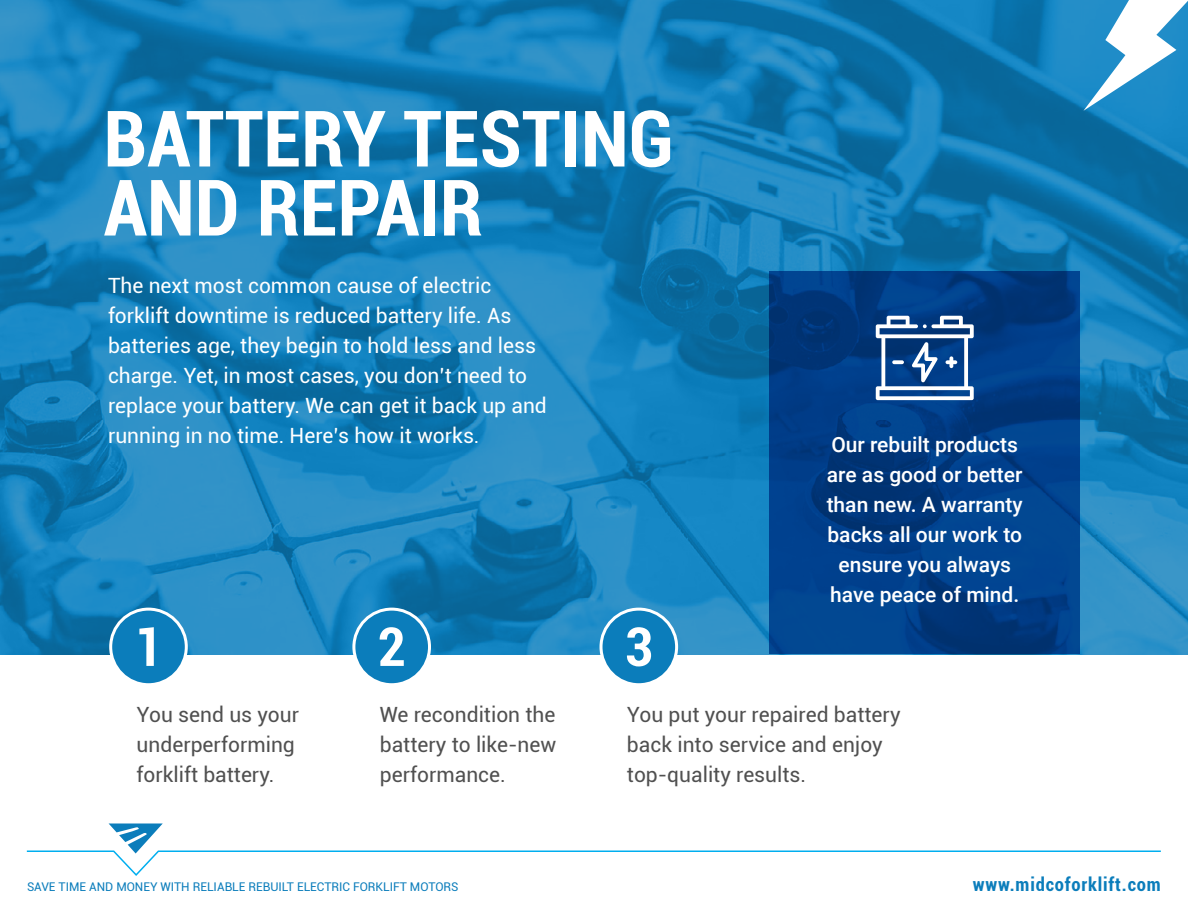
<style>
.page{position:relative;width:1188px;height:918px;background:#fff}
.page>*{position:absolute;margin:0;border:0;box-sizing:border-box;transform-origin:0 0}
.t1{font:700 condensed 78px/69px "Roboto";color:#fff}
.t2{font:700 condensed 53.7px "Roboto";color:#fff}
.t3{font:21px/30px "Roboto";color:#fff}
.t4{font:21px/30px "Roboto";color:#505050}
.t5{font:500 21px/30px "Roboto";color:#fff;text-align:center}
.t6{font:700 condensed 18.6px "Roboto";letter-spacing:.045em;color:#0b7dbb}
.t7{font:12px "Roboto";color:#0b7dbb}
</style>
<div class="page">
<svg style="left:26px;top:824px;width:1135px;height:52px"></svg>
<img style="left:0;top:0;width:1188px;height:654px">
<svg style="left:1083px;top:0;width:105px;height:111px"></svg>
<div style="left:111px;top:609px;width:75px;height:76px;background:#0b7dbb;border-radius:50%"></div>
<div style="left:109px;top:608px;width:79px;height:78px;border:3px solid #fff;border-radius:50%"></div>
<div style="left:354px;top:609px;width:76px;height:76px;background:#0b7dbb;border-radius:50%"></div>
<div style="left:352px;top:608px;width:79px;height:78px;border:3px solid #fff;border-radius:50%"></div>
<div style="left:601px;top:609px;width:76px;height:76px;background:#0b7dbb;border-radius:50%"></div>
<div style="left:600px;top:608px;width:78px;height:78px;border:3px solid #fff;border-radius:50%"></div>
<svg style="left:770px;top:272px;width:310px;height:382px;background:#003d85"></svg>
<svg style="left:876px;top:316px;width:98px;height:84px"></svg>
<h1 class="t1" style="left:104px;top:101px;width:572px">BATTERY TESTING<br>AND REPAIR</h1>
<p class="t3" style="left:108px;top:270px;width:440px">The next most common cause of electric forklift downtime is reduced battery life. As batteries age, they begin to hold less and less charge. Yet, in most cases, you don’t need to replace your battery. We can get it back up and running in no time. Here’s how it works.</p>
<h2 class="t2" style="left:134px;top:609px;width:30px">1</h2>
<h2 class="t2" style="left:378px;top:609px;width:30px">2</h2>
<h2 class="t2" style="left:625px;top:609px;width:30px">3</h2>
<p class="t5" style="left:827px;top:429px;width:198px">Our rebuilt products are as good or better than new. A warranty backs all our work to ensure you always have peace of mind.</p>
<p class="t4" style="left:137px;top:699px;width:164px">You send us your underperforming forklift battery.</p>
<p class="t4" style="left:380px;top:699px;width:178px;text-align:justify">We recondition the battery to like-new performance.</p>
<p class="t4" style="left:627px;top:699px;width:275px">You put your repaired battery back into service and enjoy top-quality results.</p>
<p class="t7" style="left:27px;top:879px;width:433px">SAVE TIME AND MONEY WITH RELIABLE REBUILT ELECTRIC FORKLIFT MOTORS</p>
<p class="t6" style="left:973px;top:872px;width:189px">www.midcoforklift.com</p>
</div>
